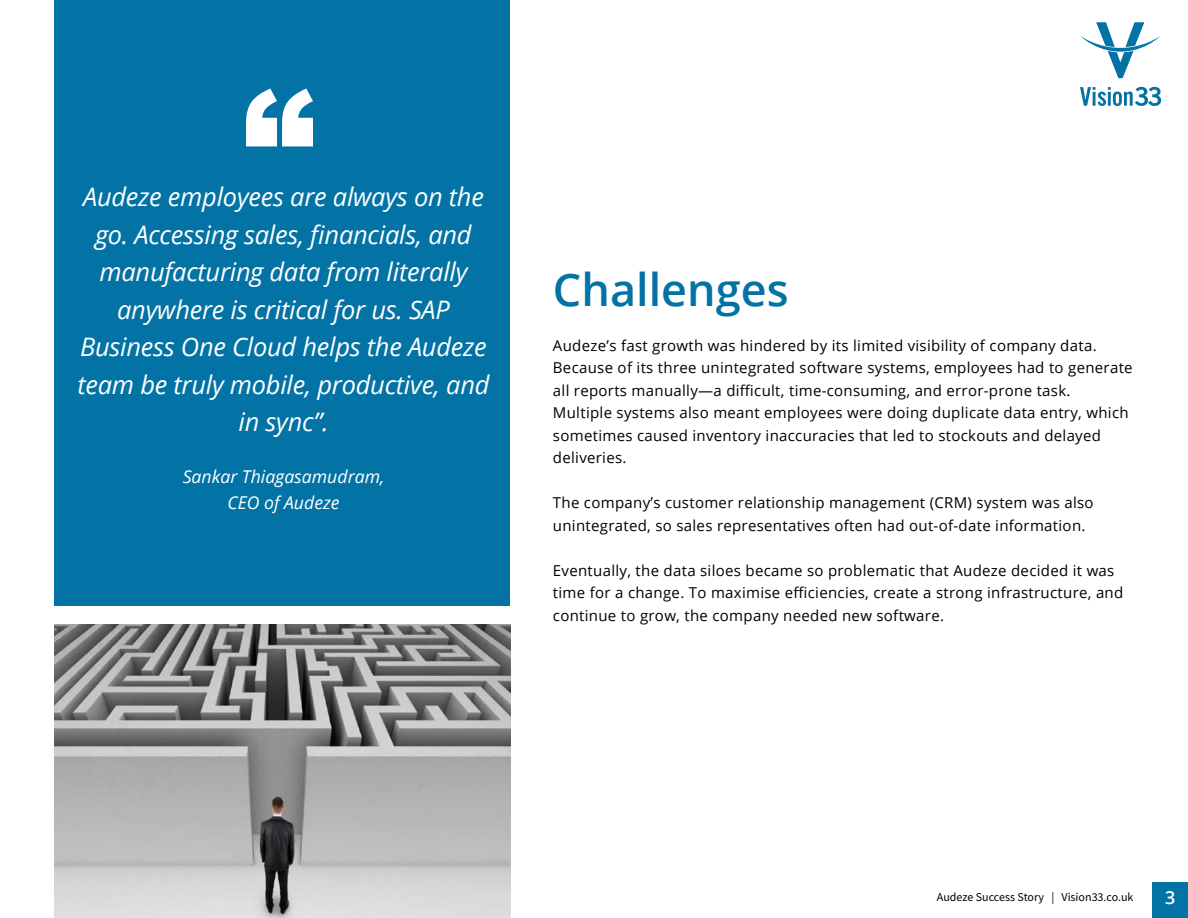
<style>
.page{position:relative;width:1188px;height:918px;background:#fff}
.page>*{position:absolute;margin:0;border:0;box-sizing:border-box;transform-origin:0 0}
.t1{font:900 145.5px "Arial";color:#fff}
.t2{font:600 45px "Open Sans";color:#0373a6}
.t3{font:italic 25.5px/37.5px "Open Sans";letter-spacing:-.01em;color:#fff;text-align:center}
.t4{font:600 18px "Open Sans";color:#fff}
.t5{font:italic 17.7px/25.8px "Open Sans";color:#fff;text-align:center}
.t6{font:15px/22.5px "Open Sans";letter-spacing:.02em;color:#000}
.t7{font:12px "Source Sans Pro";color:#000}
</style>
<div class="page">
<div style="left:1152px;top:882px;width:36px;height:36px;background:#0373a6"></div>
<svg style="left:1081px;top:22px;width:79px;height:56px"></svg>
<svg style="left:1080px;top:87px;width:81px;height:19px"></svg>
<img style="left:54px;top:624px;width:456px;height:294px">
<div style="left:54px;top:0;width:456px;height:606px;background:#0373a6"></div>
<h1 class="t1" style="left:242px;top:37px;width:74px">“</h1>
<h3 class="t3" style="left:78px;top:178px;width:414px">Audeze employees are always on the go. Accessing sales, financials, and manufacturing data from literally anywhere is critical for us. SAP<br>Business One Cloud helps the Audeze team be truly mobile, productive, and in sync”.</h3>
<p class="t5" style="left:183px;top:463px;width:203px">Sankar Thiagasamudram,<br>CEO of Audeze</p>
<h2 class="t2" style="left:553px;top:259px;width:237px">Challenges</h2>
<p class="t6" style="left:553px;top:334px;width:581px">Audeze’s fast growth was hindered by its limited visibility of company data.<br>Because of its three unintegrated software systems, employees had to generate all reports manually—a difficult, time-consuming, and error-prone task.<br>Multiple systems also meant employees were doing duplicate data entry, which sometimes caused inventory inaccuracies that led to stockouts and delayed deliveries.</p>
<p class="t6" style="left:553px;top:491px;width:542px">The company’s customer relationship management (CRM) system was also unintegrated, so sales representatives often had out-of-date information.</p>
<p class="t6" style="left:553px;top:559px;width:572px">Eventually, the data siloes became so problematic that Audeze decided it was time for a change. To maximise efficiencies, create a strong infrastructure, and continue to grow, the company needed new software.</p>
<p class="t7" style="left:937px;top:889px;width:198px">Audeze Success Story | Vision33.co.uk</p>
<p class="t4" style="left:1165px;top:885px;width:12px">3</p>
</div>
